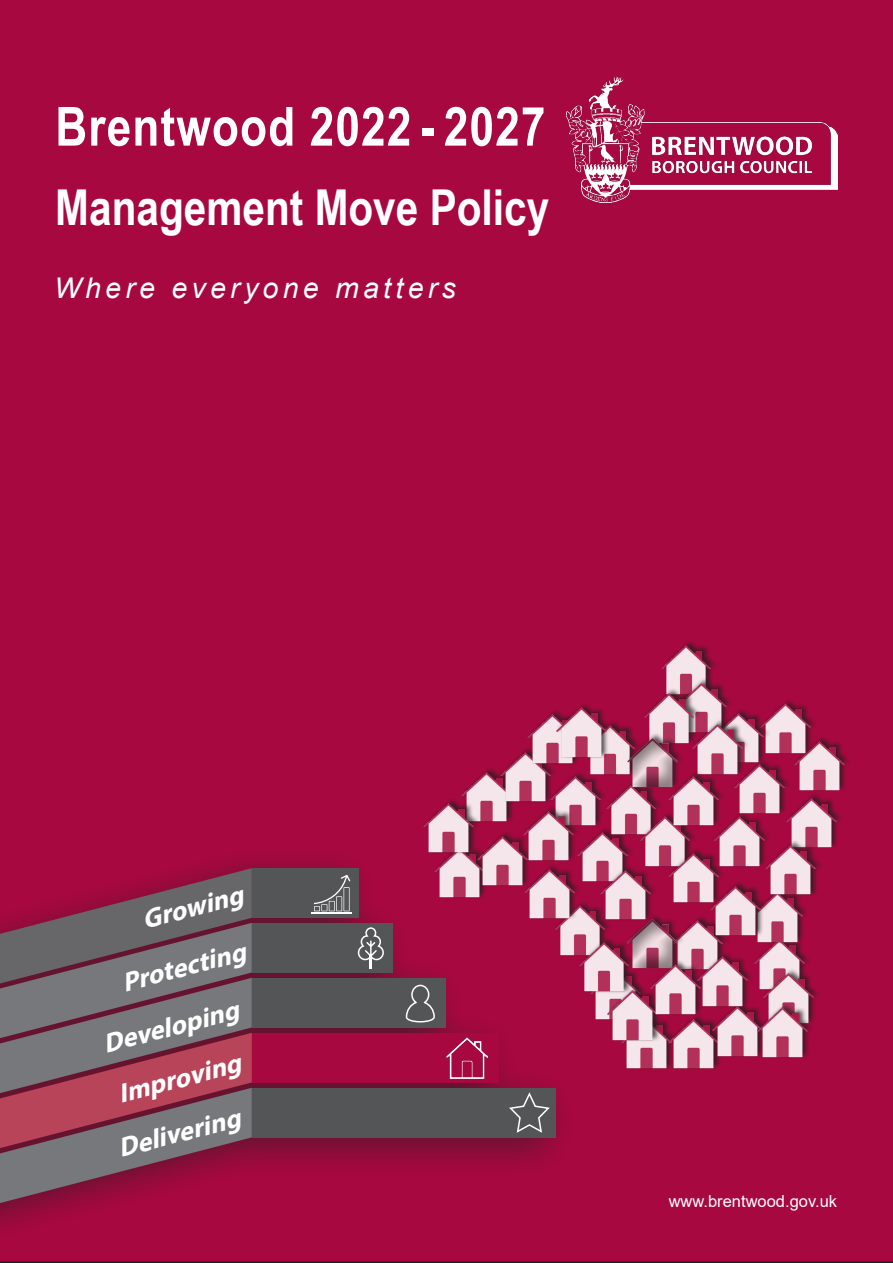
<style>
.page{position:relative;width:893px;height:1263px;background:#a80840}
.page>*{position:absolute;margin:0;border:0;box-sizing:border-box;transform-origin:0 0}
.t1{font:700 54px "Arial Narrow";letter-spacing:.02em;color:#fff}
.t2{font:700 49.5px "Arial Narrow";color:#fff}
.t3{font:italic 28.5px "Arial";letter-spacing:.15em;color:#fff}
.t4{font:italic 700 27px "Myriad Pro";color:#fff}
.t5{font:16.5px "Arial";color:#fff}
</style>
<div class="page">
<img style="left:566px;top:77px;width:272px;height:126px">
<div style="left:0;top:844px;width:578px;height:404px;background:#231f20;opacity:.56"></div>
<svg style="left:0;top:868px;width:252px;height:335px;background:#845162"></svg>
<div style="left:252px;top:1088px;width:304px;height:49px;background:#545557"></div>
<div style="left:252px;top:1033px;width:247px;height:49px;background:#a80840"></div>
<div style="left:252px;top:978px;width:193px;height:49px;background:#545557"></div>
<div style="left:252px;top:923px;width:140px;height:49px;background:#545557"></div>
<div style="left:252px;top:868px;width:106px;height:50px;background:#545557"></div>
<hr style="left:311px;top:913px;width:41px;height:1px;background:#fff">
<svg style="left:314px;top:875px;width:36px;height:36px"></svg>
<svg style="left:509px;top:1092px;width:41px;height:41px"></svg>
<img style="left:446px;top:1038px;width:41px;height:41px">
<svg style="left:405px;top:984px;width:30px;height:39px"></svg>
<hr style="left:369px;top:954px;width:3px;height:14px;background:#fff">
<svg style="left:357px;top:927px;width:27px;height:34px"></svg>
<img style="left:619px;top:1042px;width:47px;height:29px">
<img style="left:666px;top:1015px;width:56px;height:56px">
<div style="left:590px;top:964px;width:58px;height:57px;background:#a80840"></div>
<img style="left:587px;top:974px;width:54px;height:48px">
<img style="left:709px;top:1003px;width:48px;height:56px">
<div style="left:754px;top:933px;width:58px;height:58px;background:#231f20;opacity:.75"></div>
<img style="left:752px;top:944px;width:55px;height:48px">
<div style="left:607px;top:985px;width:59px;height:57px;background:#231f20;opacity:.75"></div>
<img style="left:605px;top:987px;width:56px;height:56px">
<div style="left:752px;top:886px;width:58px;height:58px;background:#a80840"></div>
<img style="left:750px;top:898px;width:56px;height:47px">
<div style="left:660px;top:639px;width:59px;height:57px;background:#a80840"></div>
<img style="left:658px;top:641px;width:56px;height:46px">
<div style="left:786px;top:792px;width:59px;height:57px;background:#a80840"></div>
<img style="left:784px;top:794px;width:56px;height:57px">
<div style="left:676px;top:677px;width:58px;height:57px;background:#231f20;opacity:.75"></div>
<img style="left:674px;top:679px;width:56px;height:39px">
<div style="left:765px;top:839px;width:59px;height:57px;background:#231f20;opacity:.75"></div>
<img style="left:763px;top:841px;width:56px;height:57px">
<div style="left:794px;top:735px;width:58px;height:57px;background:#a80840"></div>
<img style="left:792px;top:737px;width:55px;height:57px">
<div style="left:760px;top:698px;width:58px;height:57px;background:#231f20;opacity:.75"></div>
<img style="left:758px;top:700px;width:55px;height:56px">
<div style="left:713px;top:707px;width:58px;height:57px;background:#231f20;opacity:.75"></div>
<img style="left:710px;top:709px;width:56px;height:49px">
<div style="left:461px;top:766px;width:59px;height:57px;background:#a80840"></div>
<img style="left:459px;top:768px;width:56px;height:56px">
<img style="left:497px;top:748px;width:56px;height:57px">
<img style="left:524px;top:710px;width:56px;height:57px">
<div style="left:584px;top:719px;width:59px;height:57px;background:#a80840"></div>
<img style="left:582px;top:721px;width:51px;height:56px">
<div style="left:556px;top:702px;width:58px;height:57px;background:#231f20;opacity:.75"></div>
<img style="left:553px;top:704px;width:56px;height:56px">
<div style="left:643px;top:687px;width:59px;height:57px;background:#231f20;opacity:.75"></div>
<img style="left:641px;top:689px;width:56px;height:57px">
<img style="left:431px;top:856px;width:56px;height:44px">
<div style="left:477px;top:830px;width:58px;height:57px;background:#a80840"></div>
<img style="left:475px;top:832px;width:49px;height:57px">
<div style="left:423px;top:797px;width:59px;height:57px;background:#231f20;opacity:.75"></div>
<img style="left:421px;top:799px;width:56px;height:57px">
<div style="left:554px;top:899px;width:59px;height:58px;background:#231f20;opacity:.75"></div>
<img style="left:552px;top:902px;width:56px;height:56px">
<div style="left:524px;top:863px;width:59px;height:57px;background:#231f20;opacity:.75"></div>
<img style="left:522px;top:865px;width:56px;height:56px">
<div style="left:692px;top:718px;width:58px;height:58px;background:#231f20;opacity:.75"></div>
<img style="left:690px;top:721px;width:55px;height:56px">
<div style="left:578px;top:936px;width:59px;height:57px;background:#231f20;opacity:.75"></div>
<img style="left:576px;top:938px;width:56px;height:57px">
<div style="left:672px;top:914px;width:59px;height:57px;background:#231f20;opacity:.75"></div>
<img style="left:685px;top:916px;width:41px;height:42px">
<div style="left:627px;top:913px;width:58px;height:57px;background:#231f20;opacity:.75"></div>
<div style="left:624px;top:915px;width:57px;height:56px;background:#231f20;opacity:.5"></div>
<div style="left:710px;top:880px;width:59px;height:57px;background:#231f20;opacity:.75"></div>
<img style="left:708px;top:882px;width:56px;height:56px">
<div style="left:763px;top:968px;width:58px;height:57px;background:#231f20;opacity:.75"></div>
<img style="left:760px;top:970px;width:56px;height:56px">
<div style="left:650px;top:958px;width:58px;height:58px;background:#231f20;opacity:.75"></div>
<img style="left:648px;top:961px;width:55px;height:56px">
<div style="left:697px;top:951px;width:58px;height:57px;background:#231f20;opacity:.75"></div>
<img style="left:695px;top:953px;width:56px;height:56px">
<div style="left:757px;top:1002px;width:58px;height:57px;background:#231f20;opacity:.75"></div>
<img style="left:754px;top:1004px;width:56px;height:56px">
<div style="left:577px;top:826px;width:58px;height:57px;background:#231f20;opacity:.75"></div>
<img style="left:574px;top:828px;width:56px;height:57px">
<div style="left:550px;top:770px;width:58px;height:57px;background:#231f20;opacity:.75"></div>
<img style="left:547px;top:772px;width:56px;height:56px">
<div style="left:605px;top:779px;width:59px;height:57px;background:#231f20;opacity:.75"></div>
<img style="left:603px;top:781px;width:56px;height:57px">
<div style="left:523px;top:805px;width:58px;height:57px;background:#231f20;opacity:.75"></div>
<img style="left:521px;top:807px;width:55px;height:57px">
<div style="left:600px;top:864px;width:58px;height:57px;background:#231f20;opacity:.75"></div>
<img style="left:598px;top:866px;width:56px;height:57px">
<div style="left:639px;top:810px;width:59px;height:58px;background:#231f20;opacity:.75"></div>
<img style="left:637px;top:813px;width:56px;height:56px">
<div style="left:668px;top:847px;width:58px;height:57px;background:#231f20;opacity:.75"></div>
<img style="left:665px;top:849px;width:56px;height:57px">
<div style="left:668px;top:770px;width:58px;height:57px;background:#231f20;opacity:.75"></div>
<img style="left:665px;top:772px;width:56px;height:56px">
<div style="left:734px;top:758px;width:58px;height:57px;background:#231f20;opacity:.75"></div>
<img style="left:731px;top:760px;width:56px;height:57px">
<div style="left:714px;top:810px;width:58px;height:58px;background:#231f20;opacity:.75"></div>
<img style="left:712px;top:813px;width:56px;height:56px">
<div style="left:627px;top:732px;width:58px;height:57px;background:#231f20;opacity:.75"></div>
<div style="left:624px;top:734px;width:56px;height:56px;background:#231f20;opacity:.5"></div>
<p class="t1" style="left:55px;top:86px;width:492px">Brentwood 2022 - 2027</p>
<p class="t2" style="left:55px;top:170px;width:496px">Management Move Policy</p>
<p class="t3" style="left:54px;top:270px;width:403px">Where everyone matters</p>
<p class="t4" style="left:138px;top:903px;width:105px;rotate:-15deg">Growing</p>
<p class="t4" style="left:118px;top:966px;width:128px;rotate:-15deg">Protecting</p>
<p class="t4" style="left:99px;top:1027px;width:141px;rotate:-15deg">Developing</p>
<p class="t4" style="left:114px;top:1078px;width:127px;rotate:-15deg">Improving</p>
<p class="t4" style="left:114px;top:1132px;width:127px;rotate:-15deg">Delivering</p>
<p class="t5" style="left:669px;top:1190px;width:170px">www.brentwood.gov.uk</p>
</div>
